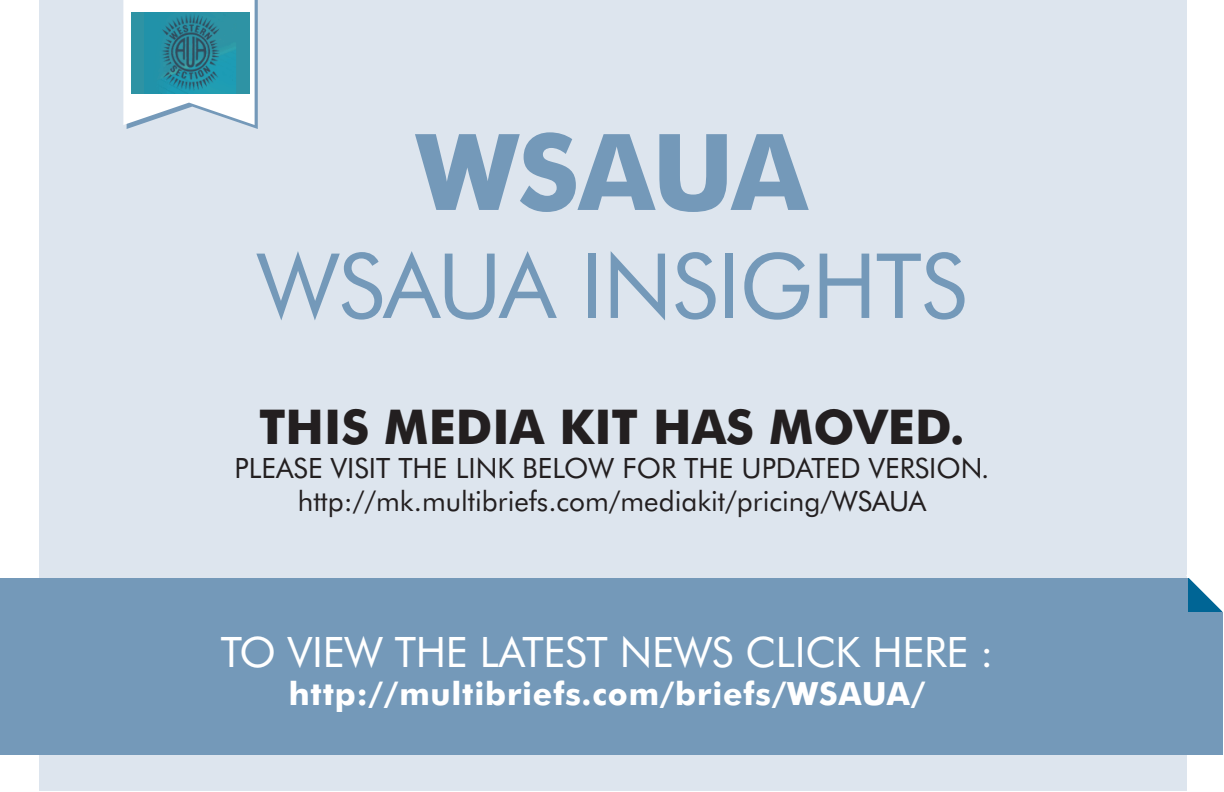
<style>
.page{position:relative;width:1224px;height:792px;background:#fff}
.page>*{position:absolute;margin:0;border:0;box-sizing:border-box;transform-origin:0 0}
.t1{font:700 106px "Futura BT";letter-spacing:-.02em;color:#7499b9}
.t2{font:90px "Futura BT";letter-spacing:-.01em;color:#7499b9}
.t3{font:700 48px "Futura BT";color:#231f20}
.t4{font:42px "Futura BT";letter-spacing:-.005em;color:#fff}
.t5{font:700 32px "Futura BT";letter-spacing:.025em;color:#fff}
.t6{font:28px "Futura BT";color:#231f20}
</style>
<div class="page">
<div style="left:39px;top:0;width:1148px;height:791px;background:#dde5ee"></div>
<svg style="left:123px;top:0;width:135px;height:129px"></svg>
<div style="left:0;top:578px;width:1222px;height:177px;background:#7499b9"></div>
<svg style="left:1186px;top:575px;width:37px;height:38px"></svg>
<img style="left:131px;top:12px;width:118px;height:81px">
<h1 class="t1" style="left:416px;top:108px;width:393px">WSAUA</h1>
<h2 class="t2" style="left:257px;top:231px;width:62px">WSAUA</h2>
<h2 class="t2" style="left:581px;top:231px;width:388px">Insights</h2>
<h3 class="t3" style="left:259px;top:398px;width:707px">This media kit has moved.</h3>
<p class="t6" style="left:235px;top:451px;width:651px">Please visit the li nk below for the updated VERS</p>
<p class="t6" style="left:929px;top:451px;width:62px">ION.</p>
<p class="t6" style="left:298px;top:484px;width:555px">http://mk.multibriefs.com/mediakit/pricing/WSAUA</p>
<h3 class="t4" style="left:221px;top:626px;width:775px">To vi ew the latest news cli ck here :</h3>
<p class="t5" style="left:289px;top:674px;width:638px">http://multibriefs.com/briefs/WSAUA/</p>
</div>
